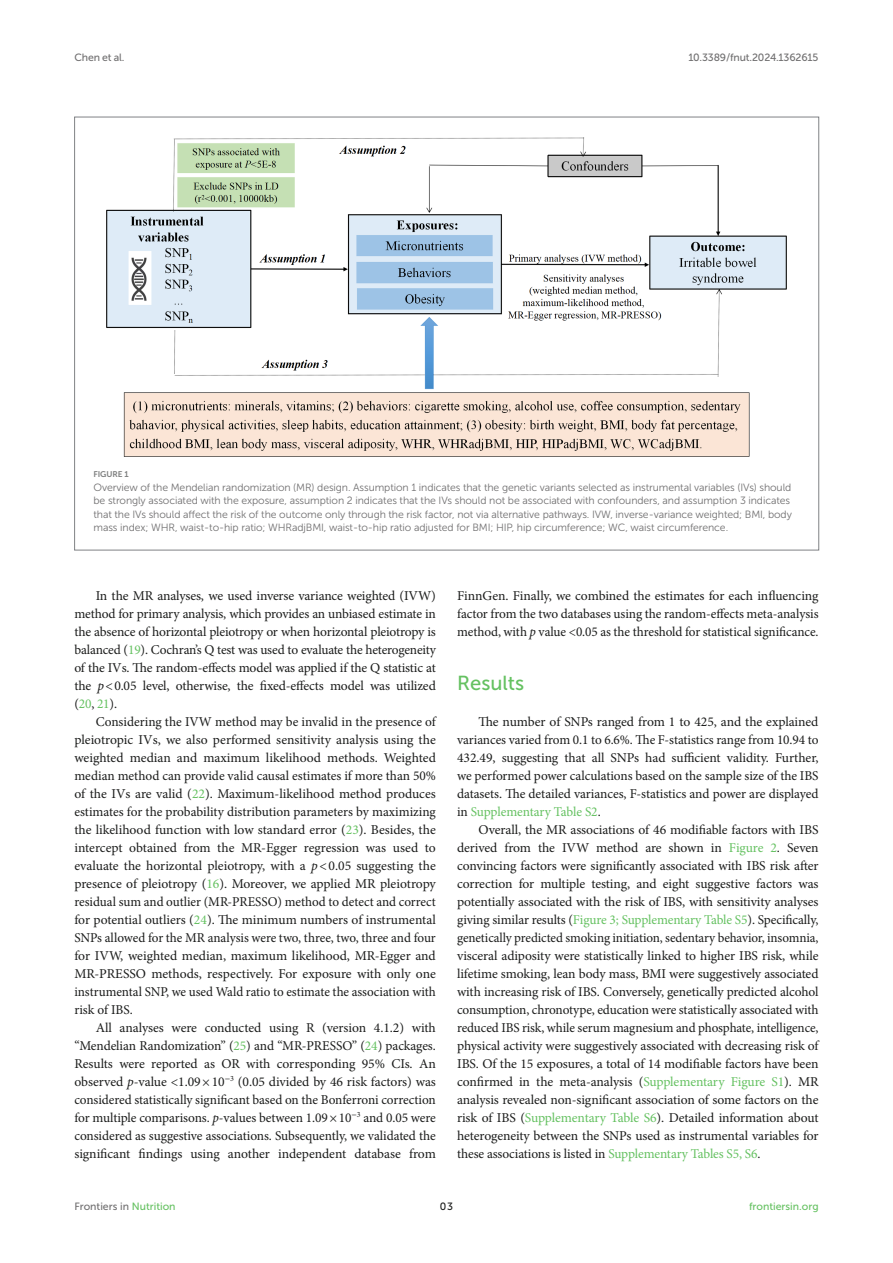
<style>
.page{position:relative;width:893px;height:1263px;background:#fff}
.page>*{position:absolute;margin:0;border:0;box-sizing:border-box;transform-origin:0 0}
.HEAD_1{font:20.25px "Museo Sans 500";color:#65c161}
.TEXT{font:13.5px/18px "Minion Pro";letter-spacing:-.01em;color:#1b1c1b;text-align:justify}
.TEXT_FLUSH{font:13.5px/18px "Minion Pro";letter-spacing:-.01em;color:#1b1c1b;text-align:justify}
.FIG_LEG{font:10.5px/13.5px "Museo Sans 300";letter-spacing:-.01em;color:#706f70}
.t1{font:10.5px "Museo Sans 500";letter-spacing:-.015em;color:#706f70}
.t2{font:10.5px "Museo Sans 500";color:#65c161}
.t3{font:10.5px "Museo Sans 500";color:#1b1c1b}
.FIG_HD{font:8.25px "Museo Sans 700";letter-spacing:-.01em;color:#7e7f7f}
.s1{color:#65c161}
.s2{font-style:italic}
</style>
<div class="page">
<img style="left:106px;top:137px;width:681px;height:320px">
<p class="t1" style="left:74px;top:51px;width:52px">Chen et al.</p>
<p class="t1" style="left:688px;top:51px;width:132px">10.3389/fnut.2024.1362615</p>
<p class="FIG_HD" style="left:94px;top:470px;width:37px">FIGURE 1</p>
<p class="FIG_LEG" style="left:94px;top:480px;width:700px">Overview of the Mendelian randomization (MR) design. Assumption 1 indicates that the genetic variants selected as instrumental variables (IVs) should be strongly associated with the exposure, assumption 2 indicates that the IVs should not be associated with confounders, and assumption 3 indicates that the IVs should affect the risk of the outcome only through the risk factor, not via alternative pathways. IVW, inverse-variance weighted; BMI, body mass index; WHR, waist-to-hip ratio; WHRadjBMI, waist-to-hip ratio adjusted for BMI; HIP, hip circumference; WC, waist circumference.</p>
<p class="TEXT" style="left:74px;top:587px;width:363px;text-indent:21px">In the MR analyses, we used inverse variance weighted (IVW) method for primary analysis, which provides an unbiased estimate in the absence of horizontal pleiotropy or when horizontal pleiotropy is balanced (<span class="s1">19</span>). Cochran’s Q test was used to evaluate the heterogeneity of the IVs. The random-effects model was applied if the Q statistic at the <span class="s2">p</span>&lt;0.05 level, otherwise, the fixed-effects model was utilized (<span class="s1">20</span>, <span class="s1">21</span>).</p>
<p class="TEXT" style="left:74px;top:713px;width:363px;text-indent:21px">Considering the IVW method may be invalid in the presence of pleiotropic IVs, we also performed sensitivity analysis using the weighted median and maximum likelihood methods. Weighted median method can provide valid causal estimates if more than 50% of the IVs are valid (<span class="s1">22</span>). Maximum-likelihood method produces estimates for the probability distribution parameters by maximizing the likelihood function with low standard error (<span class="s1">23</span>). Besides, the intercept obtained from the MR-Egger regression was used to evaluate the horizontal pleiotropy, with a <span class="s2">p</span>&lt;0.05 suggesting the presence of pleiotropy (<span class="s1">16</span>). Moreover, we applied MR pleiotropy residual sum and outlier (MR-PRESSO) method to detect and correct for potential outliers (<span class="s1">24</span>). The minimum numbers of instrumental SNPs allowed for the MR analysis were two, three, two, three and four for IVW, weighted median, maximum likelihood, MR-Egger and MR-PRESSO methods, respectively. For exposure with only one instrumental SNP, we used Wald ratio to estimate the association with risk of IBS.</p>
<p class="TEXT" style="left:74px;top:1019px;width:363px;text-indent:21px">All analyses were conducted using R (version 4.1.2) with “Mendelian Randomization” (<span class="s1">25</span>) and “MR-PRESSO” (<span class="s1">24</span>) packages.<br>Results were reported as OR with corresponding 95% CIs. An observed <span class="s2">p</span>-value &lt;1.09×10<sup>−</sup><sup>3</sup> (0.05 divided by 46 risk factors) was considered statistically significant based on the Bonferroni correction for multiple comparisons. <span class="s2">p</span>-values between 1.09×10<sup>−</sup><sup>3</sup> and 0.05 were considered as suggestive associations. Subsequently, we validated the significant findings using another independent database from</p>
<p class="TEXT" style="left:457px;top:587px;width:363px">FinnGen. Finally, we combined the estimates for each influencing factor from the two databases using the random-effects meta-analysis method, with <span class="s2">p</span> value &lt;0.05 as the threshold for statistical significance.</p>
<p class="HEAD_1" style="left:457px;top:672px;width:69px">Results</p>
<p class="TEXT_FLUSH" style="left:457px;top:713px;width:363px;text-indent:21px">The number of SNPs ranged from 1 to 425, and the explained variances varied from 0.1 to 6.6%. The F-statistics range from 10.94 to 432.49, suggesting that all SNPs had sufficient validity. Further, we performed power calculations based on the sample size of the IBS datasets. The detailed variances, F-statistics and power are displayed in <span class="s1">Supplementary Table S2</span>.</p>
<p class="TEXT" style="left:457px;top:821px;width:363px;text-indent:21px">Overall, the MR associations of 46 modifiable factors with IBS derived from the IVW method are shown in <span class="s1">Figure 2</span>. Seven convincing factors were significantly associated with IBS risk after correction for multiple testing, and eight suggestive factors was potentially associated with the risk of IBS, with sensitivity analyses giving similar results (<span class="s1">Figure 3; Supplementary Table S5</span>). Specifically, genetically predicted smoking initiation, sedentary behavior, insomnia, visceral adiposity were statistically linked to higher IBS risk, while lifetime smoking, lean body mass, BMI were suggestively associated with increasing risk of IBS. Conversely, genetically predicted alcohol consumption, chronotype, education were statistically associated with reduced IBS risk, while serum magnesium and phosphate, intelligence, physical activity were suggestively associated with decreasing risk of IBS. Of the 15 exposures, a total of 14 modifiable factors have been confirmed in the meta-analysis (<span class="s1">Supplementary Figure S1</span>). MR analysis revealed non-significant association of some factors on the risk of IBS (<span class="s1">Supplementary Table S6</span>). Detailed information about heterogeneity between the SNPs used as instrumental variables for these associations is listed in <span class="s1">Supplementary Tables S5, S6</span>.</p>
<p class="t1" style="left:74px;top:1200px;width:103px">Frontiers in <span class="s1">Nutrition</span></p>
<p class="t3" style="left:440px;top:1200px;width:15px">03</p>
<p class="t2" style="left:749px;top:1200px;width:71px">frontiersin.org</p>
</div>
